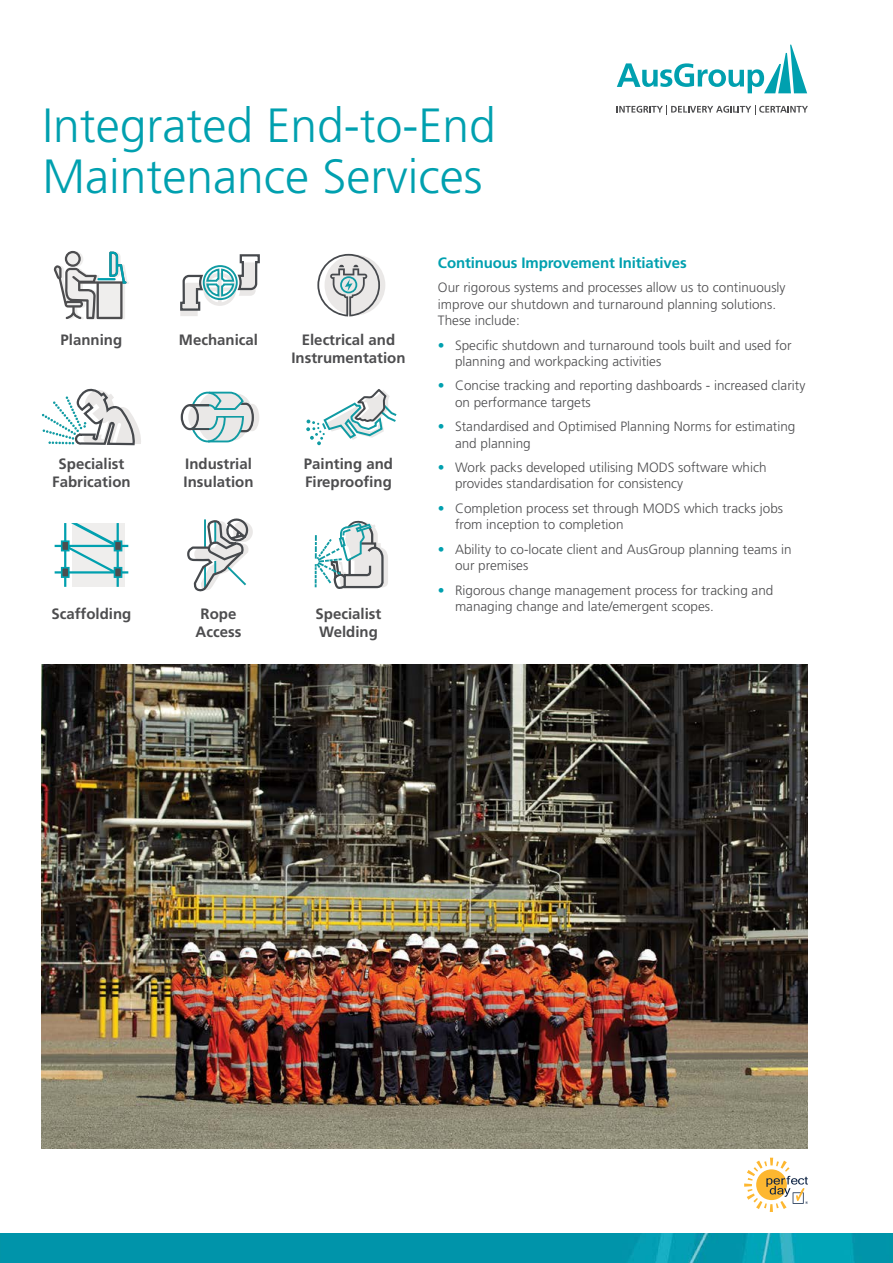
<style>
.page{position:relative;width:893px;height:1263px;background:#fff}
.page>*{position:absolute;margin:0;border:0;box-sizing:border-box;transform-origin:0 0}
.t1{font:300 48px/51px "Frutiger LT Pro";color:#00a0af}
.t2{font:700 15px/18px "Frutiger LT Pro";color:#4d4d4f;text-align:center}
.t3{font:700 15px "Frutiger LT Pro";letter-spacing:-.01em;color:#00a0af}
.t4{font:300 13.5px/16.2px "Frutiger LT Pro";color:#4d4d4f}
.s1{color:#00a0af}
</style>
<div class="page">
<img style="left:1px;top:1233px;width:892px;height:30px">
<img style="left:0;top:1233px;width:1px;height:30px">
<img style="left:42px;top:664px;width:766px;height:485px">
<svg style="left:617px;top:45px;width:190px;height:48px"></svg>
<svg style="left:617px;top:105px;width:191px;height:10px"></svg>
<svg style="left:54px;top:251px;width:75px;height:69px"></svg>
<svg style="left:180px;top:254px;width:80px;height:62px"></svg>
<div style="left:325px;top:255px;width:60px;height:60px;background:#eae8e7;border-radius:50%"></div>
<svg style="left:317px;top:254px;width:63px;height:62px"></svg>
<svg style="left:42px;top:389px;width:99px;height:57px"></svg>
<svg style="left:180px;top:391px;width:79px;height:52px"></svg>
<div style="left:209px;top:410px;width:37px;height:6px;background:#eae8e7"></div>
<svg style="left:306px;top:389px;width:91px;height:56px"></svg>
<svg style="left:187px;top:518px;width:66px;height:74px"></svg>
<svg style="left:314px;top:520px;width:74px;height:69px"></svg>
<svg style="left:744px;top:1158px;width:64px;height:54px"></svg>
<svg style="left:54px;top:523px;width:75px;height:64px"></svg>
<div style="left:114px;top:541px;width:8px;height:10px;background:#4d4d4f"></div>
<div style="left:114px;top:540px;width:8px;height:11px;border:2px solid #00a0af"></div>
<h1 class="t1" style="left:43px;top:101px;width:455px">Integrated End-to-End<br>Maintenance Services</h1>
<p class="t2" style="left:61px;top:331px;width:63px">Planning</p>
<p class="t2" style="left:52px;top:454px;width:80px">Specialist<br>Fabrication</p>
<p class="t2" style="left:52px;top:605px;width:81px">Scaffolding</p>
<p class="t2" style="left:179px;top:331px;width:81px">Mechanical</p>
<p class="t2" style="left:184px;top:454px;width:72px;text-align:left">Industrial<br>Insulation</p>
<p class="t2" style="left:196px;top:605px;width:47px">Rope<br>Access</p>
<p class="t2" style="left:291px;top:331px;width:116px">Electrical and<br>Instrumentation</p>
<p class="t2" style="left:304px;top:454px;width:91px;text-align:left">Painting and<br>Fireproofing</p>
<p class="t2" style="left:316px;top:605px;width:67px;text-align:left">Specialist<br>Welding</p>
<p class="t3" style="left:438px;top:254px;width:250px">Continuous Improvement Initiatives</p>
<p class="t4" style="left:438px;top:280px;width:349px">Our rigorous systems and processes allow us to continuously improve our shutdown and turnaround planning solutions.<br>These include:</p>
<p class="t4" style="left:455px;top:337px;width:338px;text-indent:-17px"><span class="s1">•</span> Specific shutdown and turnaround tools built and used for planning and workpacking activities</p>
<p class="t4" style="left:455px;top:378px;width:352px;text-indent:-17px"><span class="s1">•</span> Concise tracking and reporting dashboards - increased clarity on performance targets</p>
<p class="t4" style="left:455px;top:419px;width:342px;text-indent:-17px"><span class="s1">•</span> Standardised and Optimised Planning Norms for estimating and planning</p>
<p class="t4" style="left:455px;top:460px;width:313px;text-indent:-17px"><span class="s1">•</span> Work packs developed utilising MODS software which provides standardisation for consistency</p>
<p class="t4" style="left:455px;top:500px;width:330px;text-indent:-17px"><span class="s1">•</span> Completion process set through MODS which tracks jobs from inception to completion</p>
<p class="t4" style="left:455px;top:541px;width:338px;text-indent:-17px"><span class="s1">•</span> Ability to co-locate client and AusGroup planning teams in our premises</p>
<p class="t4" style="left:455px;top:582px;width:320px;text-indent:-17px"><span class="s1">•</span> Rigorous change management process for tracking and managing change and late/emergent scopes.</p>
</div>
